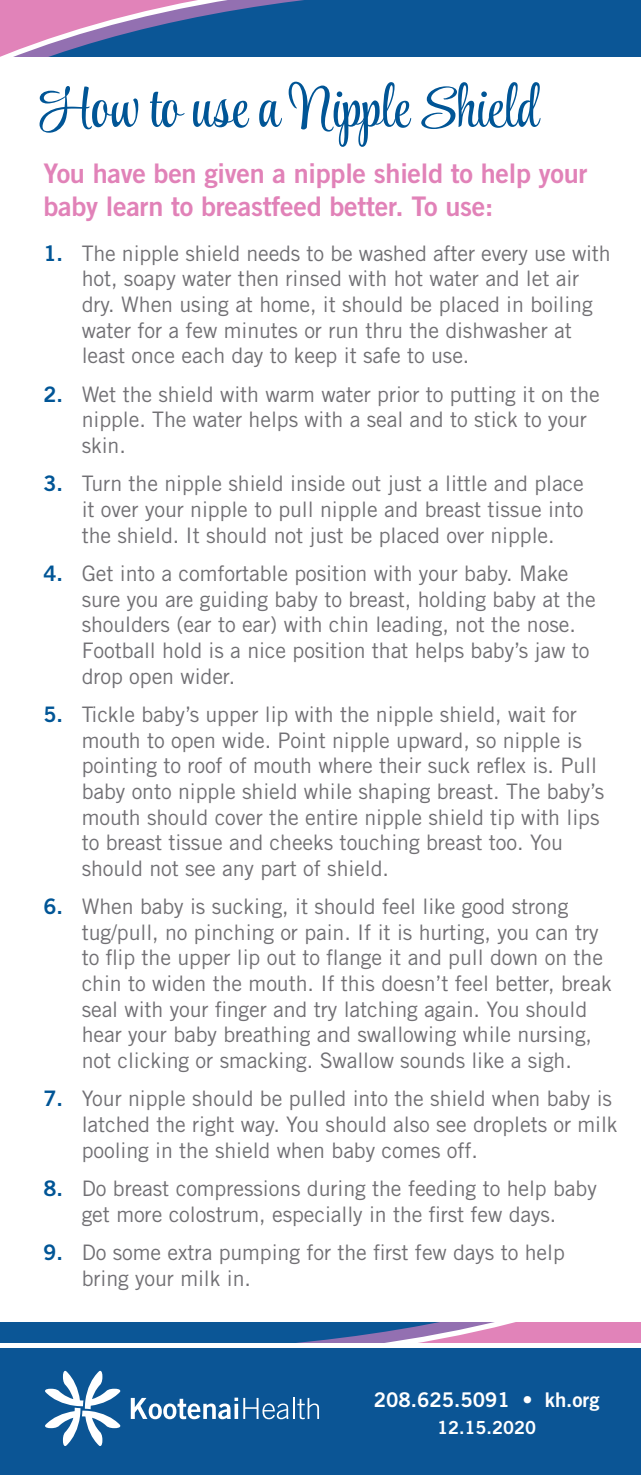
<style>
.page{position:relative;width:641px;height:1477px;background:#fff}
.page>*{position:absolute;margin:0;border:0;box-sizing:border-box;transform-origin:0 0}
.t1{font:58.5px "Style Pro Script";color:#005596}
.t2{font:27px/32.4px "Trade Gothic LT Std Bd 2";letter-spacing:-.01em;color:#e182b8}
.t3{font:21.38px/25.7px "Trade Gothic LT Std";letter-spacing:-.005em;color:#717074}
.t4{font:20.25px "Trade Gothic LT Std Bd 2";color:#fff}
.t5{font:18px "Trade Gothic LT Std Bd 2";color:#fff}
.s1{font-family:"Trade Gothic LT Std Bd 2";color:#005596}
</style>
<div class="page">
<div style="left:0;top:1321px;width:640px;height:21px;background:#0b5696"></div>
<svg style="left:306px;top:1322px;width:334px;height:20px"></svg>
<div style="left:0;top:1348px;width:640px;height:126px;background:#0b5595"></div>
<svg style="left:45px;top:1370px;width:75px;height:75px"></svg>
<svg style="left:131px;top:1397px;width:188px;height:21px"></svg>
<div style="left:0;top:0;width:640px;height:56px;background:#0b5696"></div>
<svg style="left:0;top:0;width:370px;height:57px"></svg>
<p class="t1" style="left:42px;top:72px;width:497px">How to use a Nipple Shield</p>
<p class="t2" style="left:43px;top:157px;width:545px">You have ben given a nipple shield to help your baby learn to breastfeed better. To use:</p>
<p class="t3" style="left:82px;top:240px;width:530px;text-indent:-38px"><span class="s1">1.</span> The nipple shield needs to be washed after every use with hot, soapy water then rinsed with hot water and let air dry. When using at home, it should be placed in boiling</p>
<p class="t3" style="left:82px;top:317px;width:491px">water for a few minutes or run thru the dishwasher at least once each day to keep it safe to use.</p>
<p class="t3" style="left:82px;top:381px;width:519px;text-indent:-38px"><span class="s1">2.</span> Wet the shield with warm water prior to putting it on the nipple. The water helps with a seal and to stick to your skin.</p>
<p class="t3" style="left:82px;top:470px;width:503px;text-align:justify;text-indent:-38px"><span class="s1">3.</span> Turn the nipple shield inside out just a little and place it over your nipple to pull nipple and breast tissue into the shield. It should not just be placed over nipple.</p>
<p class="t3" style="left:43px;top:560px;width:526px"><span class="s1">4.</span> Get into a comfortable position with your baby. Make</p>
<p class="t3" style="left:82px;top:586px;width:515px">sure you are guiding baby to breast, holding baby at the shoulders (ear to ear) with chin leading, not the nose.<br>Football hold is a nice position that helps baby’s jaw to drop open wider.</p>
<p class="t3" style="left:43px;top:701px;width:534px"><span class="s1">5.</span> Tickle baby’s upper lip with the nipple shield, wait for</p>
<p class="t3" style="left:82px;top:726px;width:501px">mouth to open wide. Point nipple upward, so nipple is</p>
<p class="t3" style="left:82px;top:752px;width:516px">pointing to roof of mouth where their suck reflex is. Pull</p>
<p class="t3" style="left:82px;top:778px;width:523px">baby onto nipple shield while shaping breast. The baby’s</p>
<p class="t3" style="left:82px;top:803px;width:519px">mouth should cover the entire nipple shield tip with lips</p>
<p class="t3" style="left:82px;top:829px;width:482px">to breast tissue and cheeks touching breast too. You</p>
<p class="t3" style="left:82px;top:855px;width:308px">should not see any part of shield.</p>
<p class="t3" style="left:82px;top:893px;width:531px;text-indent:-38px"><span class="s1">6.</span> When baby is sucking, it should feel like good strong tug/pull, no pinching or pain. If it is hurting, you can try to flip the upper lip out to flange it and pull down on the chin to widen the mouth. If this doesn’t feel better, break seal with your finger and try latching again. You should hear your baby breathing and swallowing while nursing, not clicking or smacking. Swallow sounds like a sigh.</p>
<p class="t3" style="left:82px;top:1085px;width:537px;text-indent:-38px"><span class="s1">7.</span> Your nipple should be pulled into the shield when baby is latched the right way. You should also see droplets or milk pooling in the shield when baby comes off.</p>
<p class="t3" style="left:43px;top:1175px;width:554px;text-align:center"><span class="s1">8.</span> Do breast compressions during the feeding to help baby get more colostrum, especially in the first few days.</p>
<p class="t3" style="left:82px;top:1238px;width:484px;text-indent:-38px"><span class="s1">9.</span> Do some extra pumping for the first few days to help bring your milk in.</p>
<p class="t4" style="left:373px;top:1387px;width:227px">208.625.5091 • kh.org</p>
<p class="t5" style="left:436px;top:1416px;width:100px">12.15.2020</p>
</div>
